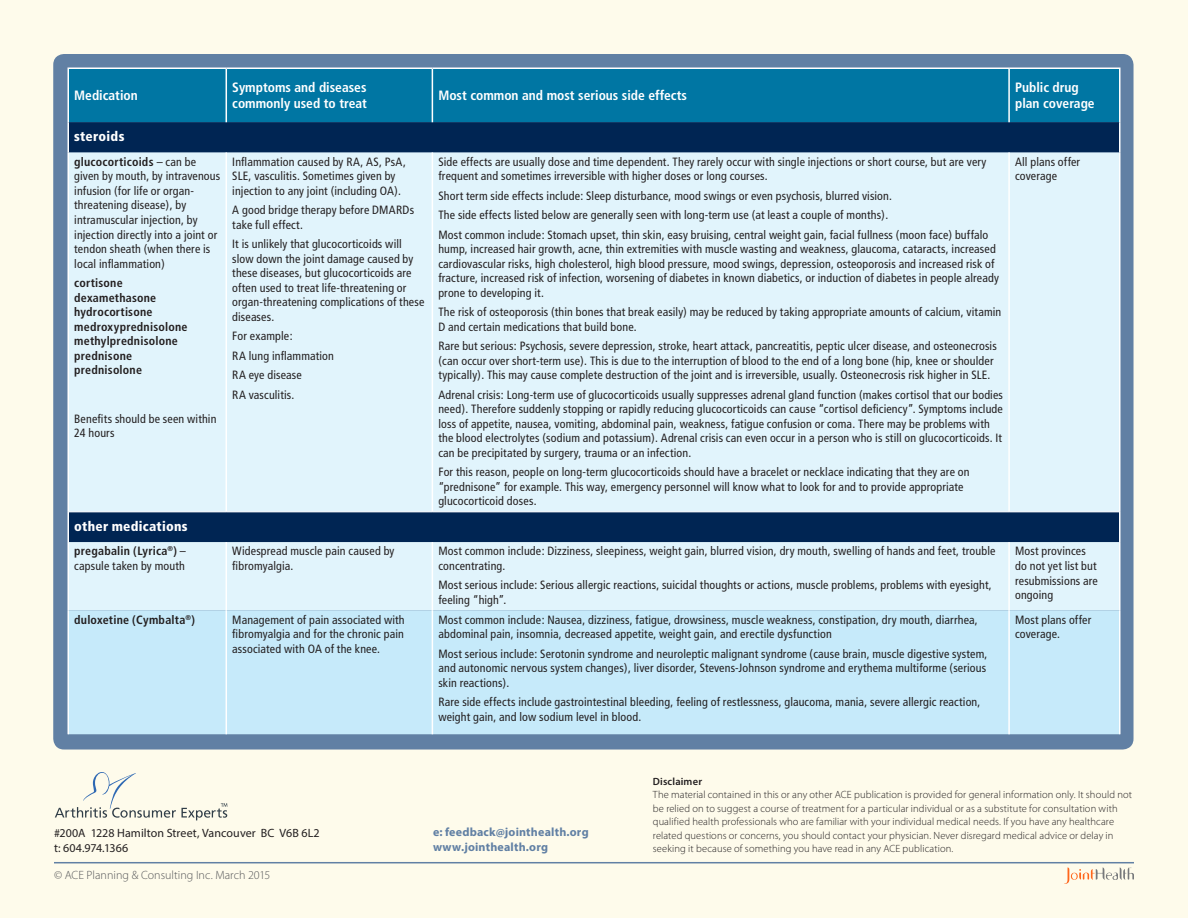
<style>
.page{position:relative;width:1188px;height:918px;background:#fff}
.page>*{position:absolute;margin:0;border:0;box-sizing:border-box;transform-origin:0 0}
.t1{font:700 condensed 13.5px/16.2px "Frutiger";color:#fff}
.DrugName{font:900 condensed 13.5px "Frutiger";letter-spacing:.02em;color:#fff}
.cell_text{font:condensed 12px/14.5px "Frutiger";letter-spacing:.01em;color:#231f20}
.cell_text-2{font:700 condensed 12px/14.5px "Frutiger";letter-spacing:.015em;color:#231f20}
.text_1st{font:12px/15px "Myriad Pro";letter-spacing:.005em;color:#231f20}
.text_1st-2{font:700 12px/15px "Myriad Pro";letter-spacing:.015em;color:#6180a4}
.text_1st-3{font:300 12px "Myriad Pro";color:#57585a}
.text_1st-4{font:300 10.5px/13.5px "Myriad Pro";letter-spacing:.01em;color:#231f20}
.text_1st-5{font:600 10.5px "Myriad Pro";letter-spacing:.015em;color:#231f20}
.s1{font-weight:700}
</style>
<div class="page">
<div style="left:0;top:0;width:1187px;height:918px;background:#fefbeb"></div>
<div style="left:53px;top:54px;width:1081px;height:696px;background:#6180a4;border-radius:11px"></div>
<div style="left:69px;top:69px;width:1050px;height:53px;background:#0076a3"></div>
<div style="left:69px;top:122px;width:1050px;height:30px;background:#002553"></div>
<svg style="left:69px;top:152px;width:1050px;height:458px;fill:#e1f4fc"></svg>
<div style="left:69px;top:610px;width:1050px;height:124px;background:#c6eafa"></div>
<hr style="left:226px;top:69px;width:1px;height:53px;background:#fff">
<hr style="left:432px;top:69px;width:1px;height:53px;background:#fff">
<hr style="left:1008px;top:69px;width:2px;height:53px;background:#fff">
<hr style="left:226px;top:152px;width:1px;height:359px;background:#fff">
<hr style="left:432px;top:152px;width:1px;height:359px;background:#fff">
<hr style="left:1008px;top:152px;width:2px;height:359px;background:#fff">
<hr style="left:226px;top:542px;width:1px;height:68px;background:#fff">
<hr style="left:432px;top:542px;width:1px;height:68px;background:#fff">
<hr style="left:1008px;top:542px;width:2px;height:68px;background:#fff">
<hr style="left:226px;top:610px;width:1px;height:124px;background:#fff">
<hr style="left:432px;top:610px;width:1px;height:124px;background:#fff">
<hr style="left:1008px;top:610px;width:2px;height:124px;background:#fff">
<hr style="left:69px;top:511px;width:157px;height:1px;background:#fff">
<hr style="left:226px;top:511px;width:206px;height:1px;background:#fff">
<hr style="left:432px;top:511px;width:577px;height:1px;background:#fff">
<hr style="left:1009px;top:511px;width:110px;height:1px;background:#fff">
<hr style="left:68px;top:68px;width:158px;height:1px;background:#fff">
<hr style="left:68px;top:69px;width:1px;height:53px;background:#fff">
<hr style="left:226px;top:68px;width:206px;height:1px;background:#fff">
<hr style="left:432px;top:68px;width:577px;height:1px;background:#fff">
<hr style="left:1009px;top:68px;width:112px;height:1px;background:#fff">
<hr style="left:1119px;top:69px;width:2px;height:53px;background:#fff">
<hr style="left:68px;top:122px;width:1px;height:30px;background:#fff">
<hr style="left:1119px;top:122px;width:2px;height:30px;background:#fff">
<hr style="left:68px;top:152px;width:1px;height:360px;background:#fff">
<hr style="left:1119px;top:152px;width:2px;height:360px;background:#fff">
<hr style="left:68px;top:512px;width:1px;height:30px;background:#fff">
<hr style="left:1119px;top:512px;width:2px;height:30px;background:#fff">
<hr style="left:68px;top:542px;width:1px;height:68px;background:#fff">
<hr style="left:1119px;top:542px;width:2px;height:68px;background:#fff">
<hr style="left:68px;top:610px;width:1px;height:124px;background:#fff">
<hr style="left:1119px;top:610px;width:2px;height:124px;background:#fff">
<svg style="left:55px;top:772px;width:172px;height:48px"></svg>
<svg style="left:1064px;top:867px;width:70px;height:17px"></svg>
<hr style="left:54px;top:862px;width:1080px;height:1px;background:#6180a4">
<p class="t1" style="left:74px;top:88px;width:65px">Medication</p>
<p class="t1" style="left:232px;top:79px;width:136px">Symptoms and diseases commonly used to treat</p>
<p class="t1" style="left:438px;top:88px;width:250px">Most common and most serious side effects</p>
<p class="t1" style="left:1015px;top:79px;width:81px">Public drug plan coverage</p>
<p class="DrugName" style="left:74px;top:129px;width:52px">steroids</p>
<p class="cell_text" style="left:74px;top:154px;width:148px"><span class="s1">glucocorticoids</span> – can be given by mouth, by intravenous infusion (for life or organ&shy;threatening disease), by intramuscular injection, by injection directly into a joint or tendon sheath (when there is local inflammation)</p>
<p class="cell_text-2" style="left:74px;top:276px;width:115px">cortisone dexamethasone hydrocortisone medroxyprednisolone methylprednisolone prednisone prednisolone</p>
<p class="cell_text" style="left:74px;top:412px;width:144px">Benefits should be seen within<br>24 hours</p>
<p class="cell_text" style="left:232px;top:154px;width:175px">Inflammation caused by RA, AS, PsA,<br>SLE, vasculitis. Sometimes given by injection to any joint (including OA).</p>
<p class="cell_text" style="left:232px;top:203px;width:183px">A good bridge therapy before DMARDs take full effect.</p>
<p class="cell_text" style="left:232px;top:237px;width:194px">It is unlikely that glucocorticoids will slow down the joint damage caused by these diseases, but glucocorticoids are often used to treat life-threatening or organ-threatening complications of these diseases.</p>
<p class="cell_text" style="left:232px;top:329px;width:62px">For example:</p>
<p class="cell_text" style="left:232px;top:349px;width:103px">RA lung inflammation</p>
<p class="cell_text" style="left:232px;top:368px;width:71px">RA eye disease</p>
<p class="cell_text" style="left:232px;top:387px;width:64px">RA vasculitis.</p>
<p class="cell_text" style="left:438px;top:154px;width:550px">Side effects are usually dose and time dependent. They rarely occur with single injections or short course, but are very frequent and sometimes irreversible with higher doses or long courses.</p>
<p class="cell_text" style="left:438px;top:188px;width:455px">Short term side effects include: Sleep disturbance, mood swings or even psychosis, blurred vision.</p>
<p class="cell_text" style="left:438px;top:208px;width:451px">The side effects listed below are generally seen with long-term use (at least a couple of months).</p>
<p class="cell_text" style="left:438px;top:227px;width:562px">Most common include: Stomach upset, thin skin, easy bruising, central weight gain, facial fullness (moon face) buffalo hump, increased hair growth, acne, thin extremities with muscle wasting and weakness, glaucoma, cataracts, increased cardiovascular risks, high cholesterol, high blood pressure, mood swings, depression, osteoporosis and increased risk of fracture, increased risk of infection, worsening of diabetes in known diabetics, or induction of diabetes in people already prone to developing it.</p>
<p class="cell_text" style="left:438px;top:305px;width:564px">The risk of osteoporosis (thin bones that break easily) may be reduced by taking appropriate amounts of calcium, vitamin<br>D and certain medications that build bone.</p>
<p class="cell_text" style="left:438px;top:339px;width:560px">Rare but serious: Psychosis, severe depression, stroke, heart attack, pancreatitis, peptic ulcer disease, and osteonecrosis (can occur over short-term use). This is due to the interruption of blood to the end of a long bone (hip, knee or shoulder typically). This may cause complete destruction of the joint and is irreversible, usually. Osteonecrosis risk higher in SLE.</p>
<p class="cell_text" style="left:438px;top:387px;width:566px">Adrenal crisis: Long-term use of glucocorticoids usually suppresses adrenal gland function (makes cortisol that our bodies need). Therefore suddenly stopping or rapidly reducing glucocorticoids can cause “cortisol deficiency”. Symptoms include loss of appetite, nausea, vomiting, abdominal pain, weakness, fatigue confusion or coma. There may be problems with the blood electrolytes (sodium and potassium). Adrenal crisis can even occur in a person who is still on glucocorticoids. It can be precipitated by surgery, trauma or an infection.</p>
<p class="cell_text" style="left:438px;top:465px;width:533px">For this reason, people on long-term glucocorticoids should have a bracelet or necklace indicating that they are on “prednisone” for example. This way, emergency personnel will know what to look for and to provide appropriate glucocorticoid doses.</p>
<p class="cell_text" style="left:1015px;top:154px;width:67px">All plans offer coverage</p>
<p class="DrugName" style="left:74px;top:518px;width:115px">other medications</p>
<p class="cell_text" style="left:74px;top:544px;width:113px"><span class="s1">pregabalin (Lyrica</span><sup>®</sup><span class="s1">)</span> – capsule taken by mouth</p>
<p class="cell_text" style="left:232px;top:544px;width:164px">Widespread muscle pain caused by fibromyalgia.</p>
<p class="cell_text" style="left:438px;top:544px;width:559px">Most common include: Dizziness, sleepiness, weight gain, blurred vision, dry mouth, swelling of hands and feet, trouble concentrating.</p>
<p class="cell_text" style="left:438px;top:578px;width:555px">Most serious include: Serious allergic reactions, suicidal thoughts or actions, muscle problems, problems with eyesight, feeling “high”.</p>
<p class="cell_text-2" style="left:74px;top:612px;width:122px">duloxetine (Cymbalta<sup>®</sup>)</p>
<p class="cell_text" style="left:232px;top:612px;width:174px;text-align:justify">Management of pain associated with fibromyalgia and for the chronic pain associated with OA of the knee.</p>
<p class="cell_text" style="left:438px;top:612px;width:541px">Most common include: Nausea, dizziness, fatigue, drowsiness, muscle weakness, constipation, dry mouth, diarrhea, abdominal pain, insomnia, decreased appetite, weight gain, and erectile dysfunction</p>
<p class="cell_text" style="left:438px;top:646px;width:551px;text-align:justify">Most serious include: Serotonin syndrome and neuroleptic malignant syndrome (cause brain, muscle digestive system, and autonomic nervous system changes), liver disorder, Stevens-Johnson syndrome and erythema multiforme (serious skin reactions).</p>
<p class="cell_text" style="left:438px;top:695px;width:544px">Rare side effects include gastrointestinal bleeding, feeling of restlessness, glaucoma, mania, severe allergic reaction, weight gain, and low sodium level in blood.</p>
<p class="cell_text" style="left:1015px;top:544px;width:84px">Most provinces do not yet list but resubmissions are ongoing</p>
<p class="cell_text" style="left:1015px;top:612px;width:78px">Most plans offer coverage.</p>
<p class="text_1st" style="left:54px;top:826px;width:267px">#200A 1228 Hamilton Street, Vancouver BC V6B 6L2 t: 604.974.1366</p>
<p class="text_1st-2" style="left:433px;top:824px;width:157px">e: feedback@jointhealth.org www.jointhealth.org</p>
<p class="text_1st-3" style="left:54px;top:868px;width:218px">© ACE Planning &amp; Consulting Inc. March 2015</p>
<p class="text_1st-5" style="left:653px;top:775px;width:51px">Disclaimer</p>
<p class="text_1st-4" style="left:653px;top:788px;width:481px">The material contained in this or any other ACE publication is provided for general information only. It should not be relied on to suggest a course of treatment for a particular individual or as a substitute for consultation with qualified health professionals who are familiar with your individual medical needs. If you have any healthcare related questions or concerns, you should contact your physician. Never disregard medical advice or delay in seeking it because of something you have read in any ACE publication.</p>
</div>
